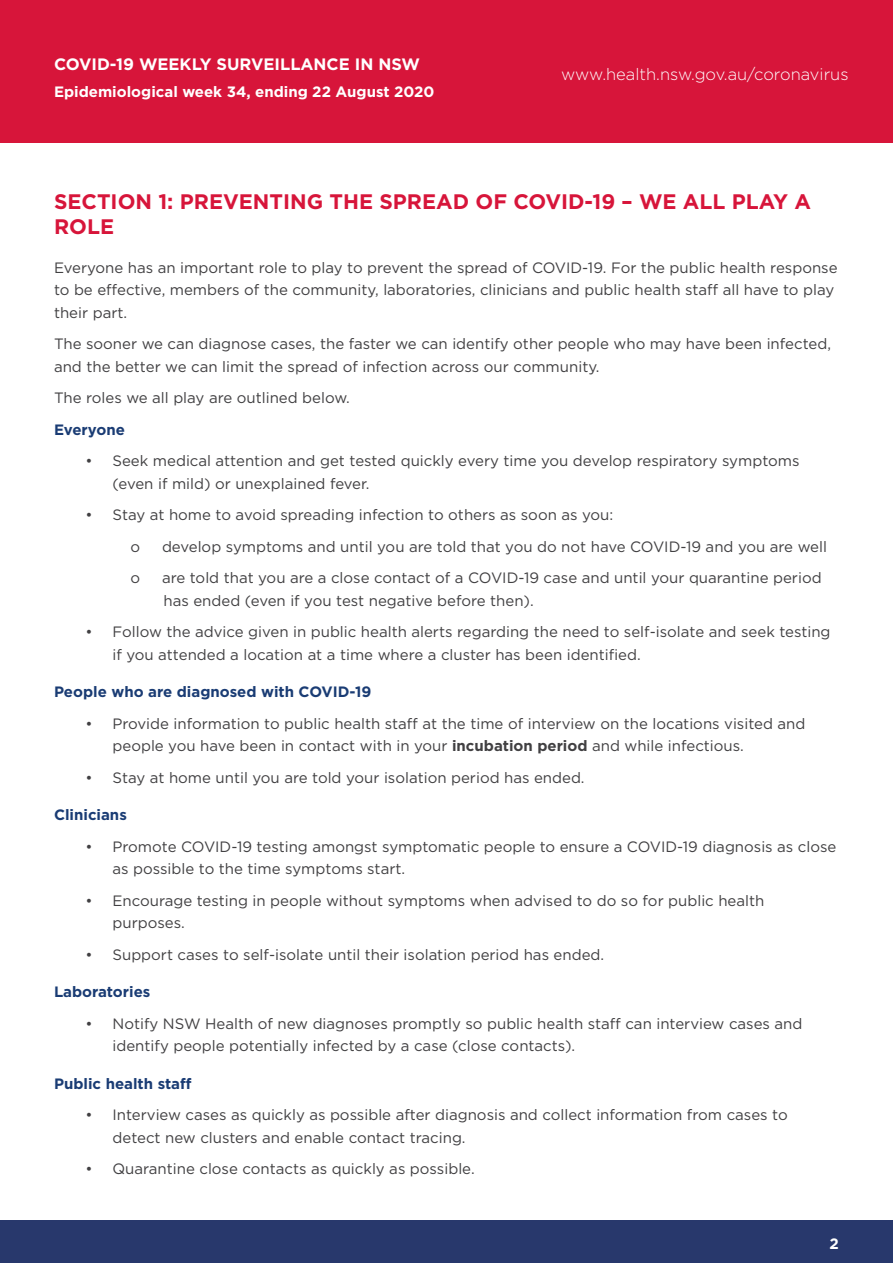
<style>
.page{position:relative;width:893px;height:1263px;background:#fff}
.page>*{position:absolute;margin:0;border:0;box-sizing:border-box;transform-origin:0 0}
.t1{font:700 21px/25.2px "Gotham";color:#d7153a}
.t2{font:300 16.5px "Gotham";color:#fff}
.t3{font:700 16.5px "Gotham";color:#fff}
.t4{font:15px/22.5px "Gotham";color:#414042}
.t5{font:700 15px "Gotham";color:#1a3c74}
.t6{font:700 15px "Gotham";color:#fff}
.s1{font-weight:700}
</style>
<div class="page">
<div style="left:0;top:0;width:893px;height:143px;background:#d7153a"></div>
<div style="left:0;top:1220px;width:893px;height:43px;background:#28386c"></div>
<p class="t3" style="left:54px;top:55px;width:368px">COVID-19 WEEKLY SURVEILLANCE IN NSW</p>
<p class="t6" style="left:54px;top:83px;width:382px">Epidemiological week 34, ending 22 August 2020</p>
<p class="t2" style="left:561px;top:65px;width:289px">www.health.nsw.gov.au/coronavirus</p>
<h1 class="t1" style="left:54px;top:188px;width:759px">SECTION 1: PREVENTING THE SPREAD OF COVID-19 – WE ALL PLAY A<br>ROLE</h1>
<p class="t4" style="left:54px;top:256px;width:785px">Everyone has an important role to play to prevent the spread of COVID-19. For the public health response to be effective, members of the community, laboratories, clinicians and public health staff all have to play their part.</p>
<p class="t4" style="left:54px;top:333px;width:778px">The sooner we can diagnose cases, the faster we can identify other people who may have been infected, and the better we can limit the spread of infection across our community.</p>
<p class="t4" style="left:54px;top:387px;width:297px">The roles we all play are outlined below.</p>
<p class="t5" style="left:54px;top:421px;width:72px">Everyone</p>
<p class="t4" style="left:112px;top:450px;width:689px;text-indent:-27px">• Seek medical attention and get tested quickly every time you develop respiratory symptoms (even if mild) or unexplained fever.</p>
<p class="t4" style="left:130px;top:499px;width:484px;line-height:31.5px;text-indent:-45px">• Stay at home to avoid spreading infection to others as soon as you: o</p>
<p class="t4" style="left:162px;top:535px;width:666px">develop symptoms and until you are told that you do not have COVID-19 and you are well</p>
<p class="t4" style="left:130px;top:567px;width:11px">o</p>
<p class="t4" style="left:162px;top:567px;width:661px">are told that you are a close contact of a COVID-19 case and until your quarantine period has ended (even if you test negative before then).</p>
<p class="t4" style="left:112px;top:621px;width:720px;text-indent:-27px">• Follow the advice given in public health alerts regarding the need to self-isolate and seek testing if you attended a location at a time where a cluster has been identified.</p>
<p class="t5" style="left:54px;top:683px;width:319px">People who are diagnosed with COVID-19</p>
<p class="t4" style="left:112px;top:712px;width:694px;text-indent:-27px">• Provide information to public health staff at the time of interview on the locations visited and people you have been in contact with in your <span class="s1">incubation period</span> and while infectious.</p>
<p class="t4" style="left:85px;top:766px;width:501px">• Stay at home until you are told your isolation period has ended.</p>
<p class="t5" style="left:54px;top:806px;width:74px">Clinicians</p>
<p class="t4" style="left:112px;top:835px;width:725px;text-indent:-27px">• Promote COVID-19 testing amongst symptomatic people to ensure a COVID-19 diagnosis as close as possible to the time symptoms start.</p>
<p class="t4" style="left:112px;top:889px;width:653px;text-indent:-27px">• Encourage testing in people without symptoms when advised to do so for public health purposes.</p>
<p class="t4" style="left:85px;top:943px;width:520px">• Support cases to self-isolate until their isolation period has ended.</p>
<p class="t5" style="left:54px;top:983px;width:98px">Laboratories</p>
<p class="t4" style="left:112px;top:1012px;width:691px;text-indent:-27px">• Notify NSW Health of new diagnoses promptly so public health staff can interview cases and identify people potentially infected by a case (close contacts).</p>
<p class="t5" style="left:54px;top:1075px;width:139px">Public health staff</p>
<p class="t4" style="left:112px;top:1104px;width:677px;text-indent:-27px">• Interview cases as quickly as possible after diagnosis and collect information from cases to detect new clusters and enable contact tracing.</p>
<p class="t4" style="left:85px;top:1158px;width:391px">• Quarantine close contacts as quickly as possible.</p>
<p class="t6" style="left:830px;top:1235px;width:11px">2</p>
</div>
